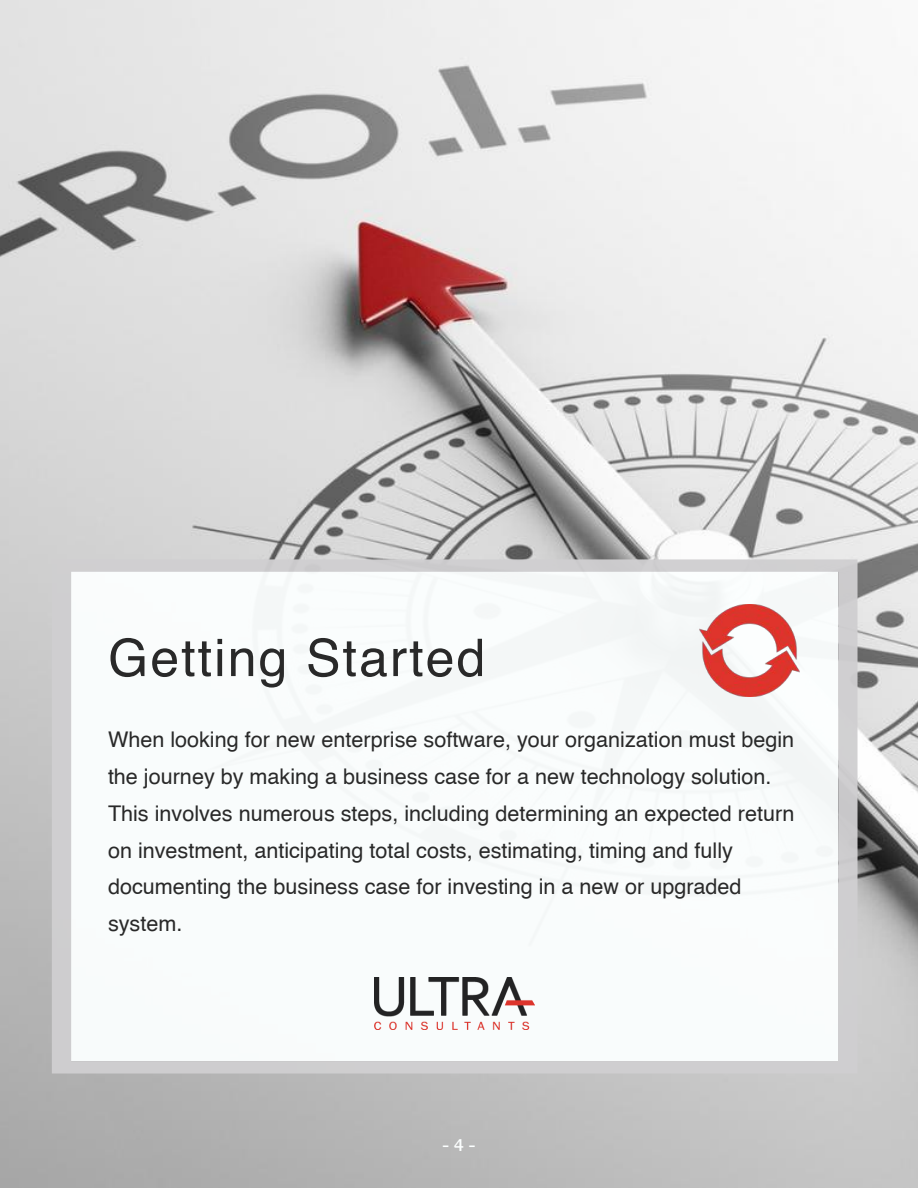
<style>
.page{position:relative;width:918px;height:1188px;background:#fff}
.page>*{position:absolute;margin:0;border:0;box-sizing:border-box;transform-origin:0 0}
.t1{font:51.9px "Helvetica";letter-spacing:.04em;color:#292929}
.t2{font:21.6px/36.8px "Helvetica";color:#292929}
.t3{font:19.5px "Colaborate";color:#fcffff}
</style>
<div class="page">
<img style="left:0;top:0;width:918px;height:1188px">
<svg style="left:52px;top:559px;width:806px;height:515px"></svg>
<img style="left:375px;top:977px;width:160px;height:52px">
<img style="left:700px;top:605px;width:99px;height:92px">
<h1 class="t1" style="left:108px;top:636px;width:379px">Getting Started</h1>
<p class="t2" style="left:108px;top:723px;width:688px">When looking for new enterprise software, your organization must begin the journey by making a business case for a new technology solution.<br>This involves numerous steps, including determining an expected return on investment, anticipating total costs, estimating, timing and fully documenting the business case for investing in a new or upgraded system.</p>
<p class="t3" style="left:442px;top:1135px;width:35px">- 4 -</p>
</div>
